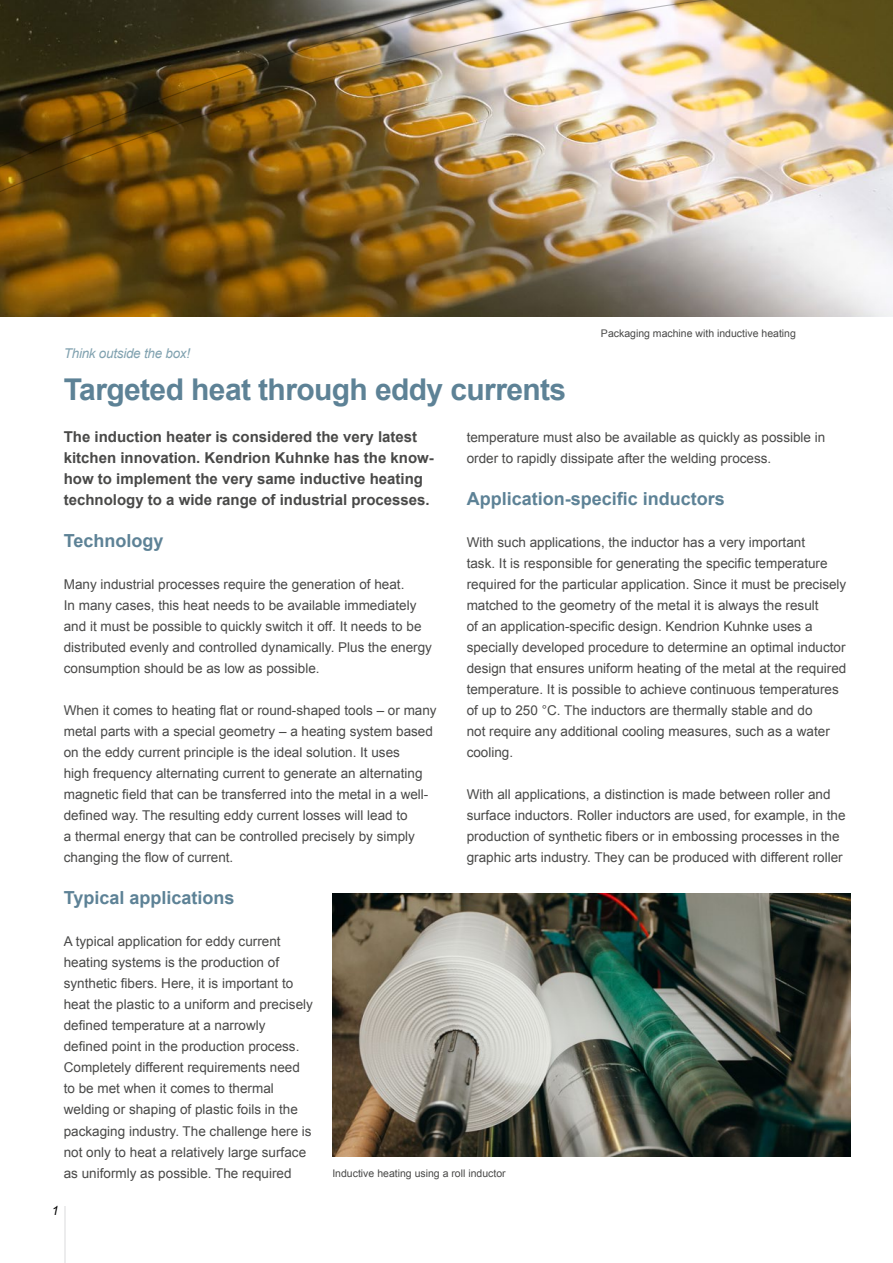
<style>
.page{position:relative;width:893px;height:1263px;background:#fff}
.page>*{position:absolute;margin:0;border:0;box-sizing:border-box;transform-origin:0 0}
.t1{font:700 30px "Arial";letter-spacing:-.02em;color:#5d8296}
.t2{font:700 18px "Arial";color:#5d8296}
.t3{font:700 15px/21px "Arial";color:#494948}
.t4{font:13.5px/21px "Arial";color:#494948}
.t5{font:italic 13.5px "Arial";letter-spacing:-.02em;color:#81a2b0}
.t6{font:italic 12.75px "Arial";color:#000;scale:.96 1}
.t7{font:10.5px "Arial";color:#494948}
</style>
<div class="page">
<img style="left:0;top:210px;width:893px;height:106px">
<img style="left:332px;top:894px;width:518px;height:262px">
<img style="left:0;top:0;width:893px;height:210px">
<hr style="left:64px;top:1206px;width:1px;height:57px;background:#ececed">
<p class="t7" style="left:601px;top:327px;width:196px">Packaging machine with inductive heating</p>
<p class="t5" style="left:64px;top:345px;width:128px">Think outside the box!</p>
<h1 class="t1" style="left:64px;top:370px;width:504px">Targeted heat through eddy currents</h1>
<p class="t3" style="left:64px;top:427px;width:372px">The induction heater is considered the very latest kitchen innovation. Kendrion Kuhnke has the know&shy;how to implement the very same inductive heating technology to a wide range of industrial processes.</p>
<h2 class="t2" style="left:64px;top:529px;width:101px">Technology</h2>
<p class="t4" style="left:64px;top:574px;width:370px">Many industrial processes require the generation of heat.<br>In many cases, this heat needs to be available immediately and it must be possible to quickly switch it off. It needs to be distributed evenly and controlled dynamically. Plus the energy consumption should be as low as possible.</p>
<p class="t4" style="left:64px;top:700px;width:374px">When it comes to heating flat or round-shaped tools – or many metal parts with a special geometry – a heating system based on the eddy current principle is the ideal solution. It uses<br>high frequency alternating current to generate an alternating magnetic field that can be transferred into the metal in a well&shy;defined way. The resulting eddy current losses will lead to<br>a thermal energy that can be controlled precisely by simply changing the flow of current.</p>
<h2 class="t2" style="left:64px;top:886px;width:172px">Typical applications</h2>
<p class="t4" style="left:64px;top:931px;width:251px">A typical application for eddy current heating systems is the production of synthetic fibers. Here, it is important to heat the plastic to a uniform and precisely defined temperature at a narrowly defined point in the production process.<br>Completely different requirements need to be met when it comes to thermal welding or shaping of plastic foils in the packaging industry. The challenge here is not only to heat a relatively large surface as uniformly as possible. The required</p>
<p class="t4" style="left:467px;top:427px;width:360px">temperature must also be available as quickly as possible in order to rapidly dissipate after the welding process.</p>
<h2 class="t2" style="left:467px;top:487px;width:260px">Application-specific inductors</h2>
<p class="t4" style="left:467px;top:532px;width:381px">With such applications, the inductor has a very important<br>task. It is responsible for generating the specific temperature required for the particular application. Since it must be precisely matched to the geometry of the metal it is always the result<br>of an application-specific design. Kendrion Kuhnke uses a specially developed procedure to determine an optimal inductor design that ensures uniform heating of the metal at the required temperature. It is possible to achieve continuous temperatures of up to 250 °C. The inductors are thermally stable and do<br>not require any additional cooling measures, such as a water cooling.</p>
<p class="t4" style="left:467px;top:784px;width:380px">With all applications, a distinction is made between roller and surface inductors. Roller inductors are used, for example, in the production of synthetic fibers or in embossing processes in the graphic arts industry. They can be produced with different roller</p>
<p class="t7" style="left:332px;top:1167px;width:175px">Inductive heating using a roll inductor</p>
<p class="t6" style="left:52px;top:1203px;width:9px">1</p>
</div>
